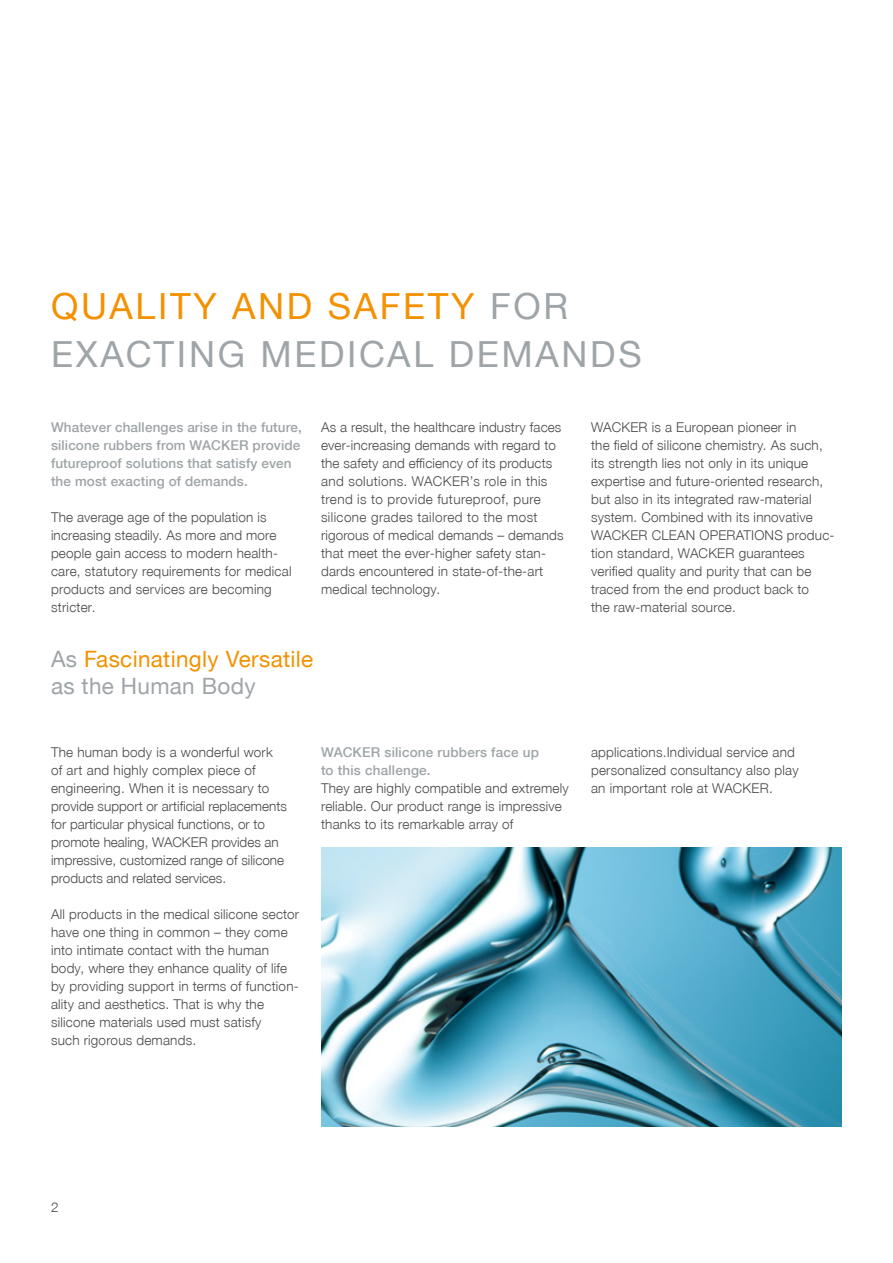
<style>
.page{position:relative;width:893px;height:1263px;background:#fff}
.page>*{position:absolute;margin:0;border:0;box-sizing:border-box;transform-origin:0 0}
.t1{font:36px/48px "Neue Helveticafor WACKER 55";letter-spacing:.075em;color:#9ea4a7}
.t2{font:22.5px/27px "Neue Helveticafor WACKER 55";letter-spacing:.015em;color:#f39100}
.t3{font:13.5px/18px "Neue Helveticafor WACKER 45";letter-spacing:.015em;color:#494948}
.t4{font:13.5px/18px "Neue Helveticafor WACKER 65";letter-spacing:.01em;color:#9ea4a7}
.s1{color:#f39100}
.s2{color:#9ea4a7}
</style>
<div class="page">
<img style="left:321px;top:847px;width:521px;height:279px">
<h1 class="t1" style="left:51px;top:282px;width:592px"><span class="s1">QUALITY AND SAFETY</span> FOR<br>EXACTING MEDICAL DEMANDS</h1>
<p class="t4" style="left:51px;top:418px;width:252px">Whatever challenges arise in the future, silicone rubbers from WACKER provide futureproof solutions that satisfy even the most exacting of demands.</p>
<p class="t3" style="left:51px;top:508px;width:242px">The average age of the population is increasing steadily. As more and more people gain access to modern health&shy;care, statutory requirements for medical products and services are becoming stricter.</p>
<p class="t3" style="left:321px;top:418px;width:244px">As a result, the healthcare industry faces ever-increasing demands with regard to the safety and efficiency of its products and solutions. WACKER’s role in this trend is to provide futureproof, pure silicone grades tailored to the most rigorous of medical demands – demands that meet the ever-higher safety stan&shy;dards encountered in state-of-the-art medical technology.</p>
<p class="t3" style="left:591px;top:418px;width:245px">WACKER is a European pioneer in<br>the field of silicone chemistry. As such, its strength lies not only in its unique expertise and future-oriented research, but also in its integrated raw-material system. Combined with its innovative WACKER CLEAN OPERATIONS produc&shy;tion standard, WACKER guarantees verified quality and purity that can be traced from the end product back to<br>the raw-material source.</p>
<h2 class="t2" style="left:51px;top:645px;width:264px"><span class="s2">As</span> Fascinatingly Versatile <span class="s2">as the Human Body</span></h2>
<p class="t3" style="left:51px;top:743px;width:237px">The human body is a wonderful work of art and highly complex piece of engineering. When it is necessary to provide support or artificial replacements for particular physical functions, or to promote healing, WACKER provides an impressive, customized range of silicone products and related services.</p>
<p class="t3" style="left:51px;top:905px;width:250px">All products in the medical silicone sector have one thing in common – they come into intimate contact with the human body, where they enhance quality of life by providing support in terms of function&shy;ality and aesthetics. That is why the silicone materials used must satisfy<br>such rigorous demands.</p>
<p class="t4" style="left:321px;top:743px;width:219px">WACKER silicone rubbers face up to this challenge.</p>
<p class="t3" style="left:321px;top:779px;width:249px">They are highly compatible and extremely reliable. Our product range is impressive thanks to its remarkable array of</p>
<p class="t3" style="left:591px;top:743px;width:209px">applications.Individual service and personalized consultancy also play an important role at WACKER.</p>
<p class="t3" style="left:51px;top:1198px;width:9px">2</p>
</div>
